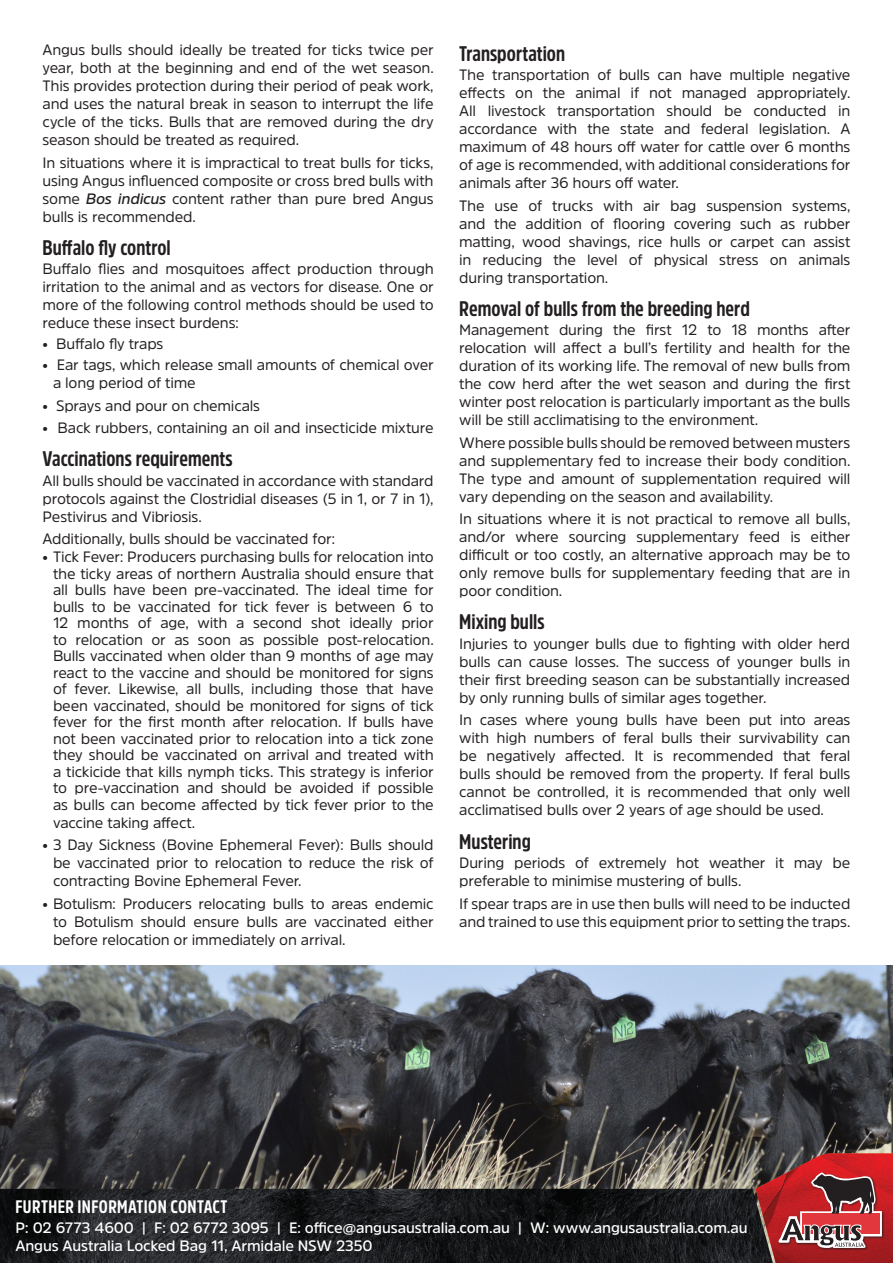
<style>
.page{position:relative;width:893px;height:1263px;background:#fff}
.page>*{position:absolute;margin:0;border:0;box-sizing:border-box;transform-origin:0 0}
.t1{font:700 21px "Amsi Pro Cond";color:#231f20}
.t2{font:700 18px "Amsi Pro Cond";letter-spacing:.025em;color:#fff}
.t3{font:15px/18px "Amsi Pro";letter-spacing:-.015em;color:#231f20;text-align:justify}
.t4{font:600 15px "Amsi Pro";letter-spacing:-.015em;color:#fff}
.s1{font-weight:600;font-style:italic}
</style>
<div class="page">
<img style="left:0;top:965px;width:893px;height:224px">
<img style="left:0;top:1189px;width:756px;height:74px">
<svg style="left:756px;top:1153px;width:137px;height:110px;background:#9f3a3d"></svg>
<p class="t3" style="left:43px;top:41px;width:393px">Angus bulls should ideally be treated for ticks twice per year, both at the beginning and end of the wet season.<br>This provides protection during their period of peak work, and uses the natural break in season to interrupt the life cycle of the ticks. Bulls that are removed during the dry season should be treated as required.</p>
<p class="t3" style="left:43px;top:153px;width:393px">In situations where it is impractical to treat bulls for ticks, using Angus influenced composite or cross bred bulls with some <span class="s1">Bos indicus</span> content rather than pure bred Angus bulls is recommended.</p>
<p class="t1" style="left:43px;top:233px;width:130px">Buffalo fly control</p>
<p class="t3" style="left:43px;top:260px;width:393px">Buffalo flies and mosquitoes affect production through irritation to the animal and as vectors for disease. One or more of the following control methods should be used to reduce these insect burdens:</p>
<p class="t3" style="left:43px;top:335px;width:123px">• Buffalo fly traps</p>
<p class="t3" style="left:53px;top:356px;width:382px;text-indent:-10px">• Ear tags, which release small amounts of chemical over a long period of time</p>
<p class="t3" style="left:43px;top:396px;width:219px">• Sprays and pour on chemicals</p>
<p class="t3" style="left:43px;top:419px;width:393px">• Back rubbers, containing an oil and insecticide mixture</p>
<p class="t1" style="left:43px;top:445px;width:192px">Vaccinations requirements</p>
<p class="t3" style="left:43px;top:471px;width:393px">All bulls should be vaccinated in accordance with standard protocols against the Clostridial diseases (5 in 1, or 7 in 1), Pestivirus and Vibriosis.</p>
<p class="t3" style="left:43px;top:530px;width:294px">Additionally, bulls should be vaccinated for:</p>
<p class="t3" style="left:53px;top:548px;width:382px;line-height:16.5px;text-indent:-10px">• Tick Fever: Producers purchasing bulls for relocation into the ticky areas of northern Australia should ensure that all bulls have been pre-vaccinated. The ideal time for bulls to be vaccinated for tick fever is between 6 to 12 months of age, with a second shot ideally prior to relocation or as soon as possible post-relocation.<br>Bulls vaccinated when older than 9 months of age may react to the vaccine and should be monitored for signs of fever. Likewise, all bulls, including those that have been vaccinated, should be monitored for signs of tick fever for the first month after relocation. If bulls have not been vaccinated prior to relocation into a tick zone they should be vaccinated on arrival and treated with a tickicide that kills nymph ticks. This strategy is inferior to pre-vaccination and should be avoided if possible as bulls can become affected by tick fever prior to the</p>
<p class="t3" style="left:53px;top:813px;width:144px">vaccine taking affect.</p>
<p class="t3" style="left:53px;top:836px;width:382px;text-indent:-10px">• 3 Day Sickness (Bovine Ephemeral Fever): Bulls should be vaccinated prior to relocation to reduce the risk of contracting Bovine Ephemeral Fever.</p>
<p class="t3" style="left:53px;top:894px;width:382px;text-indent:-10px">• Botulism: Producers relocating bulls to areas endemic to Botulism should ensure bulls are vaccinated either before relocation or immediately on arrival.</p>
<p class="t1" style="left:459px;top:39px;width:107px">Transportation</p>
<p class="t3" style="left:459px;top:65px;width:393px">The transportation of bulls can have multiple negative effects on the animal if not managed appropriately.<br>All livestock transportation should be conducted in accordance with the state and federal legislation. A maximum of 48 hours off water for cattle over 6 months of age is recommended, with additional considerations for animals after 36 hours off water.</p>
<p class="t3" style="left:459px;top:196px;width:393px">The use of trucks with air bag suspension systems, and the addition of flooring covering such as rubber matting, wood shavings, rice hulls or carpet can assist in reducing the level of physical stress on animals during transportation.</p>
<p class="t1" style="left:459px;top:294px;width:292px">Removal of bulls from the breeding herd</p>
<p class="t3" style="left:459px;top:320px;width:393px">Management during the first 12 to 18 months after relocation will affect a bull’s fertility and health for the duration of its working life. The removal of new bulls from the cow herd after the wet season and during the first winter post relocation is particularly important as the bulls will be still acclimatising to the environment.</p>
<p class="t3" style="left:459px;top:433px;width:393px">Where possible bulls should be removed between musters and supplementary fed to increase their body condition.<br>The type and amount of supplementation required will vary depending on the season and availability.</p>
<p class="t3" style="left:459px;top:509px;width:393px">In situations where it is not practical to remove all bulls, and/or where sourcing supplementary feed is either difficult or too costly, an alternative approach may be to only remove bulls for supplementary feeding that are in poor condition.</p>
<p class="t1" style="left:459px;top:607px;width:87px">Mixing bulls</p>
<p class="t3" style="left:459px;top:634px;width:393px">Injuries to younger bulls due to fighting with older herd bulls can cause losses. The success of younger bulls in their first breeding season can be substantially increased by only running bulls of similar ages together.</p>
<p class="t3" style="left:459px;top:710px;width:393px">In cases where young bulls have been put into areas with high numbers of feral bulls their survivability can be negatively affected. It is recommended that feral bulls should be removed from the property. If feral bulls cannot be controlled, it is recommended that only well acclimatised bulls over 2 years of age should be used.</p>
<p class="t1" style="left:459px;top:827px;width:73px">Mustering</p>
<p class="t3" style="left:459px;top:854px;width:393px">During periods of extremely hot weather it may be preferable to minimise mustering of bulls.</p>
<p class="t3" style="left:459px;top:894px;width:393px">If spear traps are in use then bulls will need to be inducted and trained to use this equipment prior to setting the traps.</p>
<p class="t2" style="left:16px;top:1194px;width:214px">FURTHER INFORMATION CONTACT</p>
<p class="t4" style="left:15px;top:1217px;width:734px">P: 02 6773 4600 | F: 02 6772 3095 | E: office@angusaustralia.com.au | W: www.angusaustralia.com.au</p>
<p class="t4" style="left:15px;top:1235px;width:359px">Angus Australia Locked Bag 11, Armidale NSW 2350</p>
</div>
